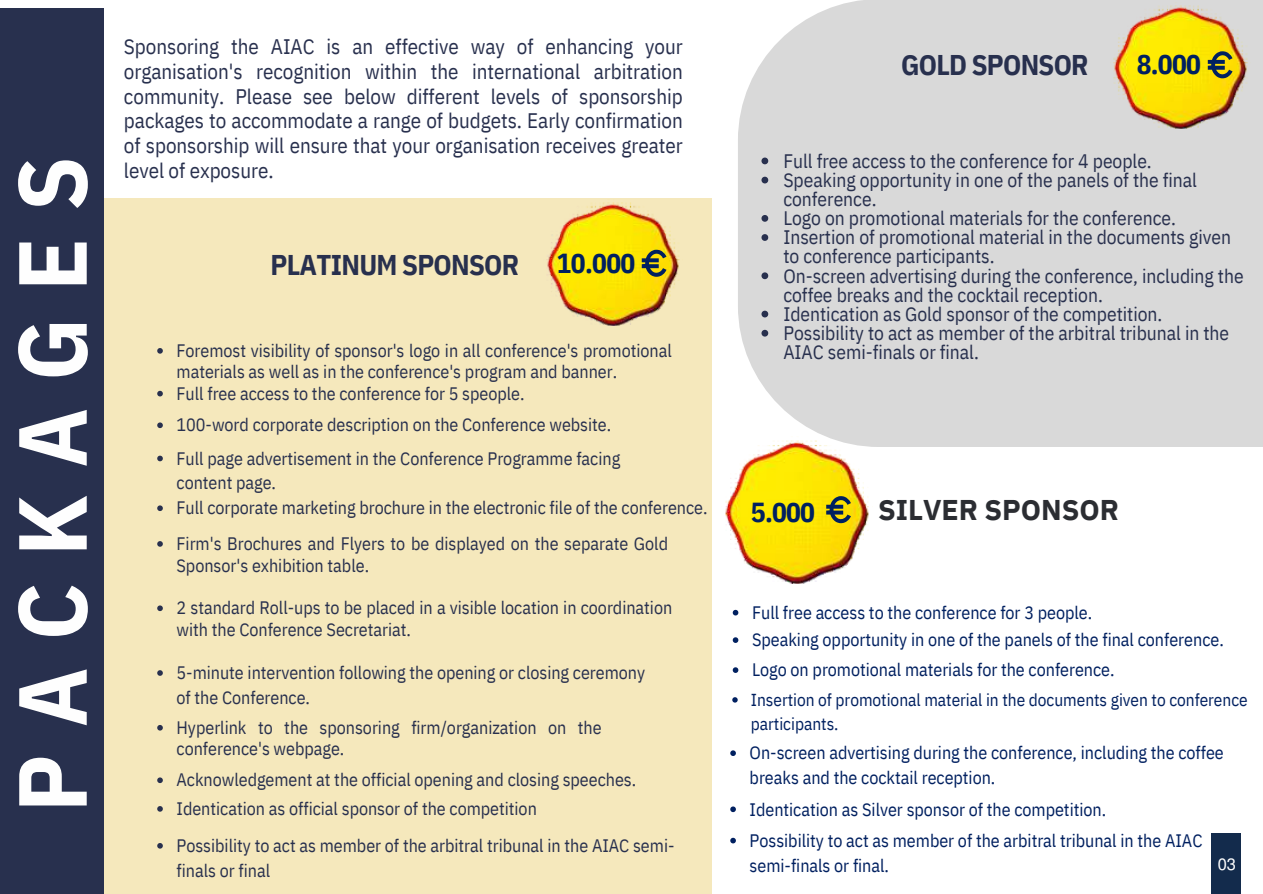
<style>
.page{position:relative;width:1263px;height:894px;background:#fff}
.page>*{position:absolute;margin:0;border:0;box-sizing:border-box;transform-origin:0 0}
.t1{font:700 96.6px "IBM Plex Sans Cond";letter-spacing:.28em;color:#fefefe}
.t2{font:700 28.5px "IBM Plex Sans Cond";letter-spacing:-.025em;color:#28304e}
.t3{font:700 28.5px "IBM Plex Sans";color:#2b2d32}
.t4{font:700 27.45px "IBM Plex Sans Cond";letter-spacing:-.025em;color:#002060}
.t5{font:21px/24.8px "IBM Plex Sans Cond";color:#28304e;text-align:justify}
.t6{font:19.5px/19.2px "IBM Plex Sans Cond";color:#28304e}
.t7{font:18px/21.3px "IBM Plex Sans Cond";color:#28304e}
.t8{font:18px/24.8px "IBM Plex Sans Cond";color:#002060}
.t9{font:17.25px/23.9px "IBM Plex Sans Cond";color:#002060}
.t10{font:16.5px "Mukti";color:#fff}
</style>
<div class="page">
<div style="left:0;top:198px;width:712px;height:695px;background:#f5e8bc"></div>
<div style="left:0;top:8px;width:104px;height:885px;background:#28304e"></div>
<img style="left:546px;top:202px;width:134px;height:123px">
<svg style="left:642px;top:250px;width:24px;height:27px"></svg>
<div style="left:738px;top:0;width:525px;height:447px;background:#d9d9d9"></div>
<img style="left:1111px;top:3px;width:139px;height:126px">
<svg style="left:1208px;top:51px;width:24px;height:27px"></svg>
<svg style="left:157px;top:806px;width:6px;height:5px"></svg>
<svg style="left:157px;top:422px;width:6px;height:6px"></svg>
<svg style="left:157px;top:777px;width:6px;height:5px"></svg>
<svg style="left:157px;top:725px;width:6px;height:5px"></svg>
<svg style="left:157px;top:505px;width:6px;height:6px"></svg>
<svg style="left:157px;top:670px;width:6px;height:5px"></svg>
<svg style="left:157px;top:455px;width:6px;height:6px"></svg>
<svg style="left:157px;top:541px;width:6px;height:5px"></svg>
<svg style="left:157px;top:348px;width:6px;height:5px"></svg>
<svg style="left:157px;top:390px;width:6px;height:6px"></svg>
<svg style="left:157px;top:605px;width:6px;height:6px"></svg>
<svg style="left:761px;top:157px;width:7px;height:7px"></svg>
<svg style="left:761px;top:177px;width:7px;height:6px"></svg>
<svg style="left:761px;top:215px;width:7px;height:7px"></svg>
<svg style="left:761px;top:234px;width:7px;height:7px"></svg>
<svg style="left:761px;top:272px;width:7px;height:7px"></svg>
<svg style="left:761px;top:310px;width:7px;height:7px"></svg>
<svg style="left:761px;top:330px;width:7px;height:6px"></svg>
<img style="left:725px;top:436px;width:147px;height:147px">
<svg style="left:826px;top:496px;width:25px;height:27px"></svg>
<svg style="left:730px;top:806px;width:6px;height:5px"></svg>
<svg style="left:733px;top:667px;width:5px;height:5px"></svg>
<svg style="left:733px;top:609px;width:5px;height:6px"></svg>
<svg style="left:730px;top:750px;width:6px;height:5px"></svg>
<svg style="left:732px;top:697px;width:6px;height:5px"></svg>
<svg style="left:733px;top:637px;width:5px;height:5px"></svg>
<svg style="left:730px;top:837px;width:6px;height:6px"></svg>
<div style="left:1212px;top:832px;width:29px;height:61px;background:#132b4c"></div>
<svg style="left:157px;top:843px;width:6px;height:5px"></svg>
<p class="t1" style="left:-12px;top:811px;width:656px;rotate:-90deg">PACKAGES</p>
<p class="t5" style="left:124px;top:34px;width:560px">Sponsoring the AIAC is an effective way of enhancing your organisation's recognition within the international arbitration community. Please see below different levels of sponsorship packages to accommodate a range of budgets. Early confirmation of sponsorship will ensure that your organisation receives greater level of exposure.</p>
<p class="t2" style="left:270px;top:245px;width:250px">PLATINUM SPONSOR</p>
<p class="t4" style="left:557px;top:244px;width:80px">10.000</p>
<p class="t7" style="left:177px;top:339px;width:497px">Foremost visibility of sponsor's logo in all conference's promotional materials as well as in the conference's program and banner.</p>
<p class="t7" style="left:177px;top:382px;width:350px">Full free access to the conference for 5 speople.</p>
<p class="t7" style="left:177px;top:414px;width:436px">100-word corporate description on the Conference website.</p>
<p class="t7" style="left:177px;top:445px;width:445px;line-height:24.8px">Full page advertisement in the Conference Programme facing content page.</p>
<p class="t7" style="left:177px;top:497px;width:532px">Full corporate marketing brochure in the electronic file of the conference.</p>
<p class="t7" style="left:177px;top:532px;width:493px">Firm's Brochures and Flyers to be displayed on the separate Gold<br>Sponsor's exhibition table.</p>
<p class="t7" style="left:177px;top:597px;width:497px">2 standard Roll-ups to be placed in a visible location in coordination with the Conference Secretariat.</p>
<p class="t7" style="left:177px;top:660px;width:470px;line-height:24.8px">5-minute intervention following the opening or closing ceremony of the Conference.</p>
<p class="t7" style="left:177px;top:716px;width:427px">Hyperlink to the sponsoring firm/organization on the conference's webpage.</p>
<p class="t7" style="left:177px;top:768px;width:461px">Acknowledgement at the official opening and closing speeches.</p>
<p class="t7" style="left:177px;top:797px;width:362px">Identication as official sponsor of the competition</p>
<p class="t7" style="left:177px;top:832px;width:499px;line-height:24.8px">Possibility to act as member of the arbitral tribunal in the AIAC semi&shy;finals or final</p>
<p class="t2" style="left:901px;top:46px;width:189px">GOLD SPONSOR</p>
<p class="t4" style="left:1137px;top:46px;width:66px">8.000</p>
<p class="t6" style="left:783px;top:151px;width:370px">Full free access to the conference for 4 people.</p>
<p class="t6" style="left:783px;top:170px;width:415px">Speaking opportunity in one of the panels of the final conference.</p>
<p class="t6" style="left:783px;top:208px;width:394px">Logo on promotional materials for the conference.</p>
<p class="t6" style="left:783px;top:227px;width:449px">Insertion of promotional material in the documents given to conference participants.</p>
<p class="t6" style="left:783px;top:265px;width:462px">On-screen advertising during the conference, including the coffee breaks and the cocktail reception.</p>
<p class="t6" style="left:783px;top:304px;width:381px">Identication as Gold sponsor of the competition.</p>
<p class="t6" style="left:783px;top:323px;width:447px">Possibility to act as member of the arbitral tribunal in the<br>AIAC semi-finals or final.</p>
<p class="t4" style="left:751px;top:493px;width:66px">5.000</p>
<p class="t3" style="left:878px;top:491px;width:242px">SILVER SPONSOR</p>
<p class="t8" style="left:752px;top:599px;width:342px">Full free access to the conference for 3 people.</p>
<p class="t8" style="left:752px;top:627px;width:473px">Speaking opportunity in one of the panels of the final conference.</p>
<p class="t8" style="left:752px;top:657px;width:364px">Logo on promotional materials for the conference.</p>
<p class="t9" style="left:751px;top:687px;width:498px">Insertion of promotional material in the documents given to conference participants.</p>
<p class="t8" style="left:750px;top:740px;width:476px">On-screen advertising during the conference, including the coffee breaks and the cocktail reception.</p>
<p class="t8" style="left:750px;top:796px;width:358px">Identication as Silver sponsor of the competition.</p>
<p class="t8" style="left:750px;top:827px;width:454px">Possibility to act as member of the arbitral tribunal in the AIAC semi-finals or final.</p>
<p class="t10" style="left:1218px;top:852px;width:20px">03</p>
</div>
